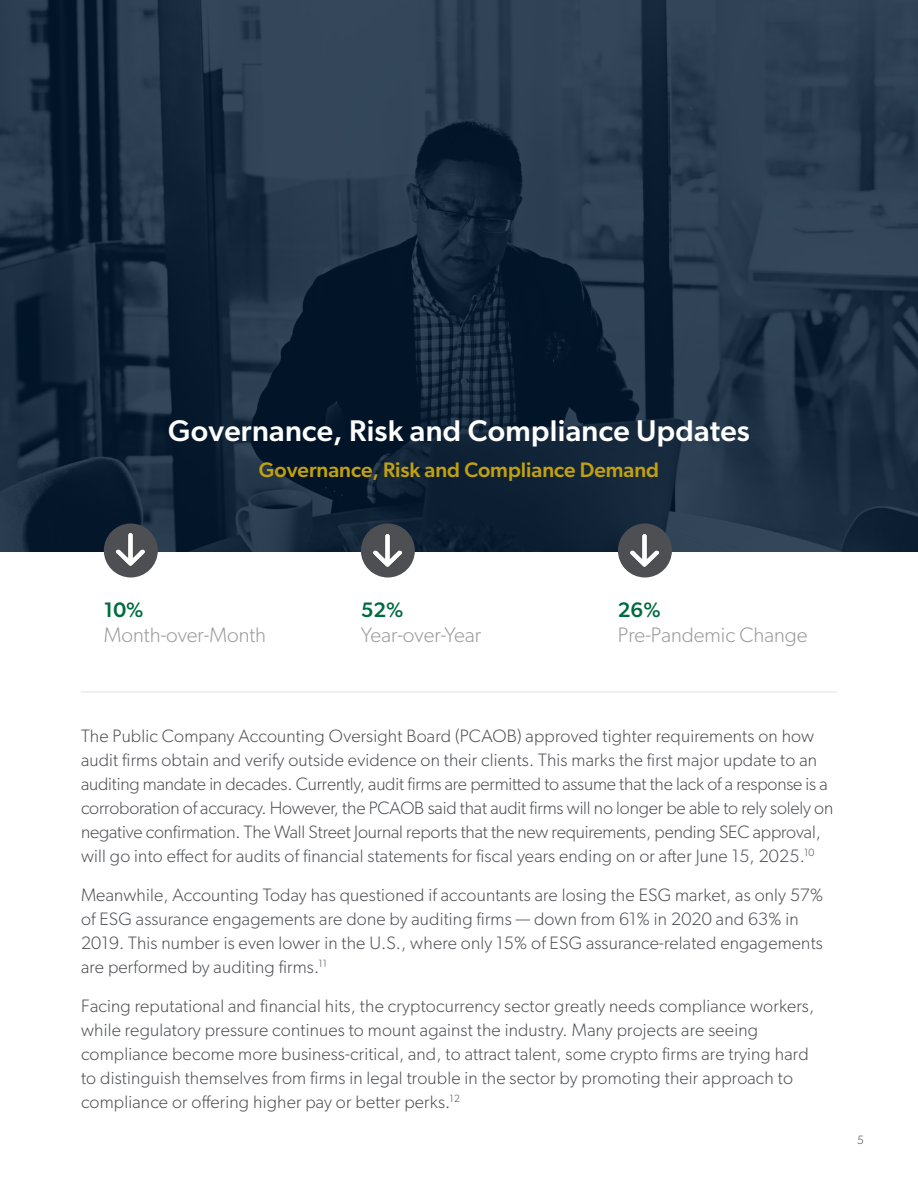
<style>
.page{position:relative;width:918px;height:1188px;background:#fff}
.page>*{position:absolute;margin:0;border:0;box-sizing:border-box;transform-origin:0 0}
.t1{font:500 30px "Gibson";letter-spacing:.01em;color:#fff}
.t2{font:300 21px "Gibson";color:#9a9b9c}
.t3{font:500 21px "Gibson";color:#c2a10d}
.t4{font:500 21px "Gibson";color:#006b3f}
.Body{font:300 18px/24px "Gibson";letter-spacing:.01em;color:#4d4f53}
.Body-2{font:300 18px/24px "Gibson";letter-spacing:-.01em;color:#4d4f53}
.t5{font:300 12px "Gibson";color:#4d4f53}
</style>
<div class="page">
<svg style="left:0;top:0;width:918px;height:551px;background:#1c3043"></svg>
<div style="left:104px;top:524px;width:54px;height:54px;background:#4d4f53;border-radius:50%"></div>
<img style="left:117px;top:533px;width:28px;height:33px">
<div style="left:361px;top:523px;width:54px;height:54px;background:#4d4f53;border-radius:50%"></div>
<img style="left:374px;top:534px;width:28px;height:33px">
<div style="left:618px;top:523px;width:54px;height:54px;background:#4d4f53;border-radius:50%"></div>
<img style="left:631px;top:534px;width:28px;height:33px">
<hr style="left:81px;top:691px;width:756px;height:2px;background:#ececec">
<h1 class="t1" style="left:168px;top:413px;width:583px">Governance, Risk and Compliance Updates</h1>
<h2 class="t3" style="left:259px;top:457px;width:402px">Governance, Risk and Compliance Demand</h2>
<p class="t4" style="left:104px;top:597px;width:41px">10%</p>
<p class="t2" style="left:104px;top:622px;width:164px">Month-over-Month</p>
<p class="t4" style="left:361px;top:597px;width:44px">52%</p>
<p class="t2" style="left:361px;top:622px;width:122px">Year-over-Year</p>
<p class="t4" style="left:618px;top:597px;width:44px">26%</p>
<p class="t2" style="left:618px;top:622px;width:191px">Pre-Pandemic Change</p>
<p class="Body-2" style="left:81px;top:723px;width:754px">The Public Company Accounting Oversight Board (PCAOB) approved tighter requirements on how audit firms obtain and verify outside evidence on their clients. This marks the first major update to an auditing mandate in decades. Currently, audit firms are permitted to assume that the lack of a response is a corroboration of accuracy. However, the PCAOB said that audit firms will no longer be able to rely solely on negative confirmation. The Wall Street Journal reports that the new requirements, pending SEC approval, will go into effect for audits of financial statements for fiscal years ending on or after June 15, 2025.<sup>10</sup></p>
<p class="Body" style="left:81px;top:882px;width:744px">Meanwhile, Accounting Today has questioned if accountants are losing the ESG market, as only 57% of ESG assurance engagements are done by auditing firms — down from 61% in 2020 and 63% in 2019. This number is even lower in the U.S., where only 15% of ESG assurance-related engagements are performed by auditing firms.<sup>11</sup></p>
<p class="Body" style="left:81px;top:993px;width:735px">Facing reputational and financial hits, the cryptocurrency sector greatly needs compliance workers, while regulatory pressure continues to mount against the industry. Many projects are seeing compliance become more business-critical, and, to attract talent, some crypto firms are trying hard to distinguish themselves from firms in legal trouble in the sector by promoting their approach to compliance or offering higher pay or better perks.<sup>12</sup></p>
<p class="t5" style="left:857px;top:1132px;width:8px">5</p>
</div>
